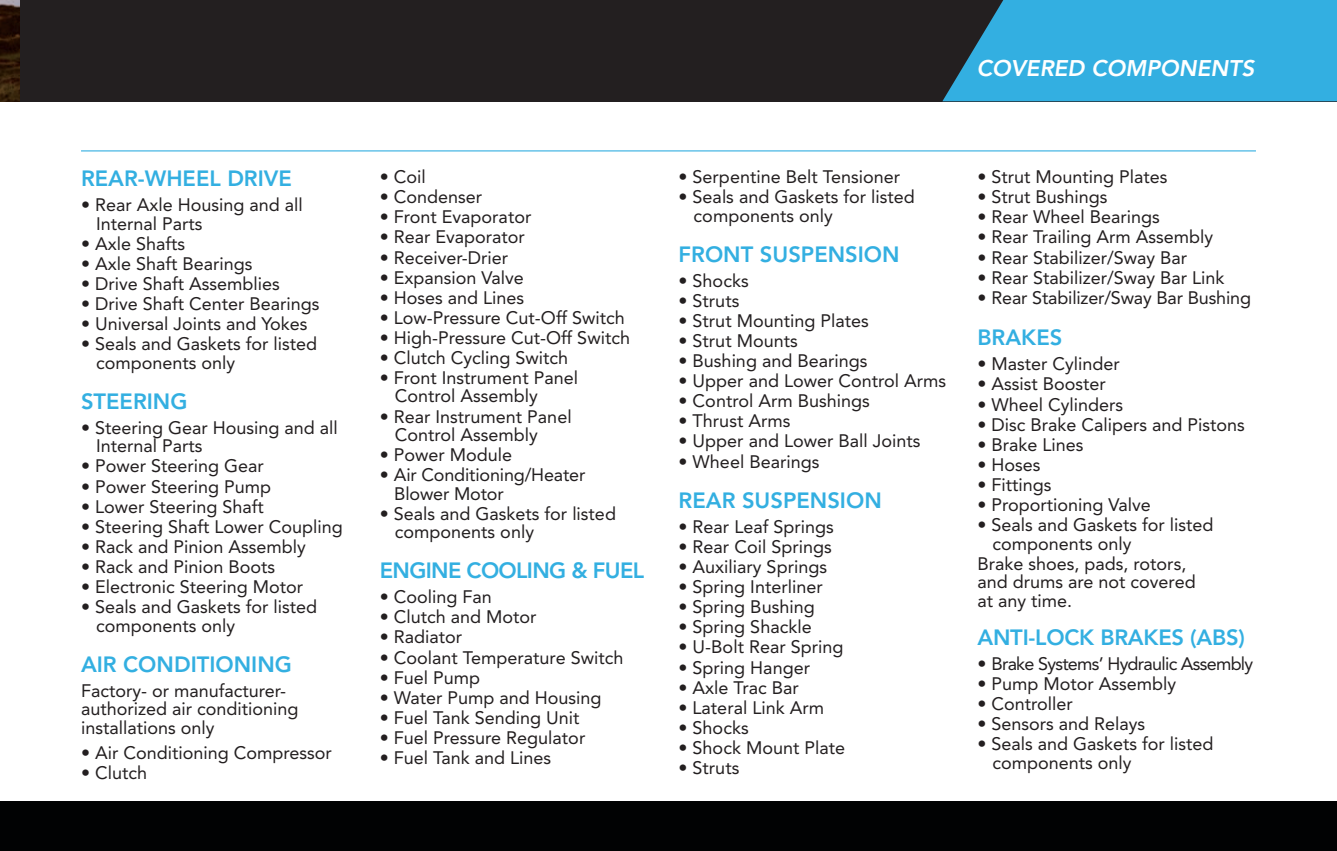
<style>
.page{position:relative;width:1337px;height:851px;background:#fff}
.page>*{position:absolute;margin:0;border:0;box-sizing:border-box;transform-origin:0 0}
.t1{font:italic 800 22.5px "Avenir LT Std";color:#fff}
.t2{font:800 22.05px "Avenir LT Std";color:#33afe1}
.t3{font:800 22.05px "Avenir LT Std";letter-spacing:-.03em;color:#33afe1}
.t4{font:18px/18.4px "Avenir LT Std";color:#231f20}
.t5{font:18px "Avenir LT Std";letter-spacing:-.04em;color:#231f20}
</style>
<div class="page">
<div style="left:0;top:801px;width:1336px;height:49px;background:#010203"></div>
<img style="left:0;top:0;width:20px;height:101px">
<div style="left:20px;top:0;width:1316px;height:101px;background:#231f20"></div>
<svg style="left:942px;top:0;width:394px;height:101px;background:#31a3d1"></svg>
<hr style="left:81px;top:150px;width:1175px;height:1px;background:#33afe1">
<p class="t2" style="left:81px;top:165px;width:212px">REAR-WHEEL DRIVE</p>
<p class="t4" style="left:96px;top:196px;width:208px;text-indent:-15px">• Rear Axle Housing and all<br>Internal Parts</p>
<p class="t4" style="left:81px;top:234px;width:106px">• Axle Shafts</p>
<p class="t4" style="left:81px;top:254px;width:173px">• Axle Shaft Bearings</p>
<p class="t4" style="left:81px;top:274px;width:200px">• Drive Shaft Assemblies</p>
<p class="t4" style="left:81px;top:294px;width:240px">• Drive Shaft Center Bearings</p>
<p class="t4" style="left:81px;top:314px;width:228px">• Universal Joints and Yokes</p>
<p class="t4" style="left:96px;top:335px;width:223px;text-indent:-15px">• Seals and Gaskets for listed components only</p>
<p class="t2" style="left:81px;top:388px;width:108px">STEERING</p>
<p class="t4" style="left:96px;top:418px;width:243px;text-indent:-15px">• Steering Gear Housing and all<br>Internal Parts</p>
<p class="t4" style="left:81px;top:457px;width:184px">• Power Steering Gear</p>
<p class="t4" style="left:81px;top:477px;width:192px">• Power Steering Pump</p>
<p class="t4" style="left:81px;top:497px;width:184px">• Lower Steering Shaft</p>
<p class="t4" style="left:81px;top:517px;width:263px">• Steering Shaft Lower Coupling</p>
<p class="t4" style="left:81px;top:537px;width:226px">• Rack and Pinion Assembly</p>
<p class="t4" style="left:81px;top:557px;width:196px">• Rack and Pinion Boots</p>
<p class="t4" style="left:81px;top:577px;width:224px">• Electronic Steering Motor</p>
<p class="t4" style="left:96px;top:597px;width:223px;text-indent:-15px">• Seals and Gaskets for listed components only</p>
<p class="t2" style="left:81px;top:651px;width:212px">AIR CONDITIONING</p>
<p class="t4" style="left:81px;top:681px;width:219px">Factory- or manufacturer&shy;authorized air conditioning installations only</p>
<p class="t4" style="left:81px;top:743px;width:252px">• Air Conditioning Compressor</p>
<p class="t4" style="left:81px;top:763px;width:68px">• Clutch</p>
<p class="t1" style="left:976px;top:55px;width:279px">COVERED COMPONENTS</p>
<p class="t4" style="left:380px;top:168px;width:48px">• Coil</p>
<p class="t4" style="left:380px;top:188px;width:104px">• Condenser</p>
<p class="t4" style="left:380px;top:208px;width:153px">• Front Evaporator</p>
<p class="t4" style="left:380px;top:228px;width:147px">• Rear Evaporator</p>
<p class="t4" style="left:380px;top:248px;width:130px">• Receiver-Drier</p>
<p class="t4" style="left:380px;top:268px;width:146px">• Expansion Valve</p>
<p class="t4" style="left:380px;top:288px;width:146px">• Hoses and Lines</p>
<p class="t4" style="left:380px;top:308px;width:246px">• Low-Pressure Cut-Off Switch</p>
<p class="t4" style="left:380px;top:328px;width:252px">• High-Pressure Cut-Off Switch</p>
<p class="t4" style="left:380px;top:348px;width:190px">• Clutch Cycling Switch</p>
<p class="t4" style="left:395px;top:368px;width:185px;text-indent:-15px">• Front Instrument Panel<br>Control Assembly</p>
<p class="t4" style="left:395px;top:407px;width:178px;text-indent:-15px">• Rear Instrument Panel<br>Control Assembly</p>
<p class="t4" style="left:380px;top:445px;width:134px">• Power Module</p>
<p class="t4" style="left:394px;top:466px;width:192px;text-indent:-14px">• Air Conditioning/Heater<br>Blower Motor</p>
<p class="t4" style="left:395px;top:504px;width:223px;text-indent:-15px">• Seals and Gaskets for listed components only</p>
<p class="t3" style="left:380px;top:557px;width:266px">ENGINE COOLING &amp; FUEL</p>
<p class="t4" style="left:380px;top:588px;width:114px">• Cooling Fan</p>
<p class="t4" style="left:380px;top:608px;width:158px">• Clutch and Motor</p>
<p class="t4" style="left:380px;top:628px;width:84px">• Radiator</p>
<p class="t4" style="left:380px;top:648px;width:245px">• Coolant Temperature Switch</p>
<p class="t4" style="left:380px;top:668px;width:102px">• Fuel Pump</p>
<p class="t4" style="left:380px;top:688px;width:223px">• Water Pump and Housing</p>
<p class="t4" style="left:380px;top:708px;width:201px">• Fuel Tank Sending Unit</p>
<p class="t4" style="left:380px;top:728px;width:207px">• Fuel Pressure Regulator</p>
<p class="t4" style="left:380px;top:748px;width:173px">• Fuel Tank and Lines</p>
<p class="t4" style="left:678px;top:168px;width:223px">• Serpentine Belt Tensioner</p>
<p class="t4" style="left:693px;top:188px;width:223px;text-indent:-15px">• Seals and Gaskets for listed components only</p>
<p class="t2" style="left:678px;top:241px;width:222px">FRONT SUSPENSION</p>
<p class="t4" style="left:678px;top:271px;width:72px">• Shocks</p>
<p class="t4" style="left:678px;top:291px;width:62px">• Struts</p>
<p class="t4" style="left:678px;top:311px;width:192px">• Strut Mounting Plates</p>
<p class="t4" style="left:678px;top:332px;width:121px">• Strut Mounts</p>
<p class="t4" style="left:678px;top:352px;width:190px">• Bushing and Bearings</p>
<p class="t4" style="left:678px;top:372px;width:269px">• Upper and Lower Control Arms</p>
<p class="t4" style="left:678px;top:392px;width:193px">• Control Arm Bushings</p>
<p class="t4" style="left:678px;top:412px;width:113px">• Thrust Arms</p>
<p class="t4" style="left:678px;top:432px;width:243px">• Upper and Lower Ball Joints</p>
<p class="t4" style="left:678px;top:452px;width:142px">• Wheel Bearings</p>
<p class="t2" style="left:678px;top:487px;width:205px">REAR SUSPENSION</p>
<p class="t4" style="left:678px;top:517px;width:157px">• Rear Leaf Springs</p>
<p class="t4" style="left:678px;top:537px;width:155px">• Rear Coil Springs</p>
<p class="t4" style="left:678px;top:558px;width:150px">• Auxiliary Springs</p>
<p class="t4" style="left:678px;top:578px;width:146px">• Spring Interliner</p>
<p class="t4" style="left:678px;top:598px;width:138px">• Spring Bushing</p>
<p class="t4" style="left:678px;top:618px;width:135px">• Spring Shackle</p>
<p class="t4" style="left:678px;top:638px;width:166px">• U-Bolt Rear Spring</p>
<p class="t4" style="left:678px;top:658px;width:133px">• Spring Hanger</p>
<p class="t4" style="left:678px;top:678px;width:122px">• Axle Trac Bar</p>
<p class="t4" style="left:678px;top:698px;width:147px">• Lateral Link Arm</p>
<p class="t4" style="left:678px;top:718px;width:72px">• Shocks</p>
<p class="t4" style="left:678px;top:738px;width:168px">• Shock Mount Plate</p>
<p class="t4" style="left:678px;top:758px;width:62px">• Struts</p>
<p class="t4" style="left:977px;top:168px;width:192px">• Strut Mounting Plates</p>
<p class="t4" style="left:977px;top:188px;width:132px">• Strut Bushings</p>
<p class="t4" style="left:977px;top:208px;width:184px">• Rear Wheel Bearings</p>
<p class="t4" style="left:977px;top:228px;width:237px">• Rear Trailing Arm Assembly</p>
<p class="t4" style="left:977px;top:248px;width:211px">• Rear Stabilizer/Sway Bar</p>
<p class="t4" style="left:977px;top:268px;width:249px">• Rear Stabilizer/Sway Bar Link</p>
<p class="t4" style="left:977px;top:288px;width:275px">• Rear Stabilizer/Sway Bar Bushing</p>
<p class="t2" style="left:977px;top:325px;width:86px">BRAKES</p>
<p class="t4" style="left:977px;top:355px;width:144px">• Master Cylinder</p>
<p class="t4" style="left:977px;top:375px;width:130px">• Assist Booster</p>
<p class="t4" style="left:977px;top:395px;width:147px">• Wheel Cylinders</p>
<p class="t4" style="left:977px;top:415px;width:269px">• Disc Brake Calipers and Pistons</p>
<p class="t4" style="left:977px;top:435px;width:108px">• Brake Lines</p>
<p class="t4" style="left:977px;top:455px;width:65px">• Hoses</p>
<p class="t4" style="left:977px;top:475px;width:75px">• Fittings</p>
<p class="t4" style="left:977px;top:495px;width:175px">• Proportioning Valve</p>
<p class="t4" style="left:977px;top:515px;width:238px">• Seals and Gaskets for listed</p>
<p class="t4" style="left:992px;top:534px;width:141px">components only</p>
<p class="t4" style="left:977px;top:554px;width:210px">Brake shoes, pads, rotors,</p>
<p class="t4" style="left:977px;top:572px;width:220px">and drums are not covered</p>
<p class="t4" style="left:977px;top:591px;width:96px">at any time.</p>
<p class="t2" style="left:977px;top:624px;width:269px">ANTI-LOCK BRAKES (ABS)</p>
<p class="t5" style="left:977px;top:653px;width:277px">• Brake Systems’ Hydraulic Assembly</p>
<p class="t4" style="left:977px;top:674px;width:200px">• Pump Motor Assembly</p>
<p class="t4" style="left:977px;top:694px;width:97px">• Controller</p>
<p class="t4" style="left:977px;top:715px;width:169px">• Sensors and Relays</p>
<p class="t4" style="left:992px;top:735px;width:223px;text-indent:-15px">• Seals and Gaskets for listed components only</p>
</div>
